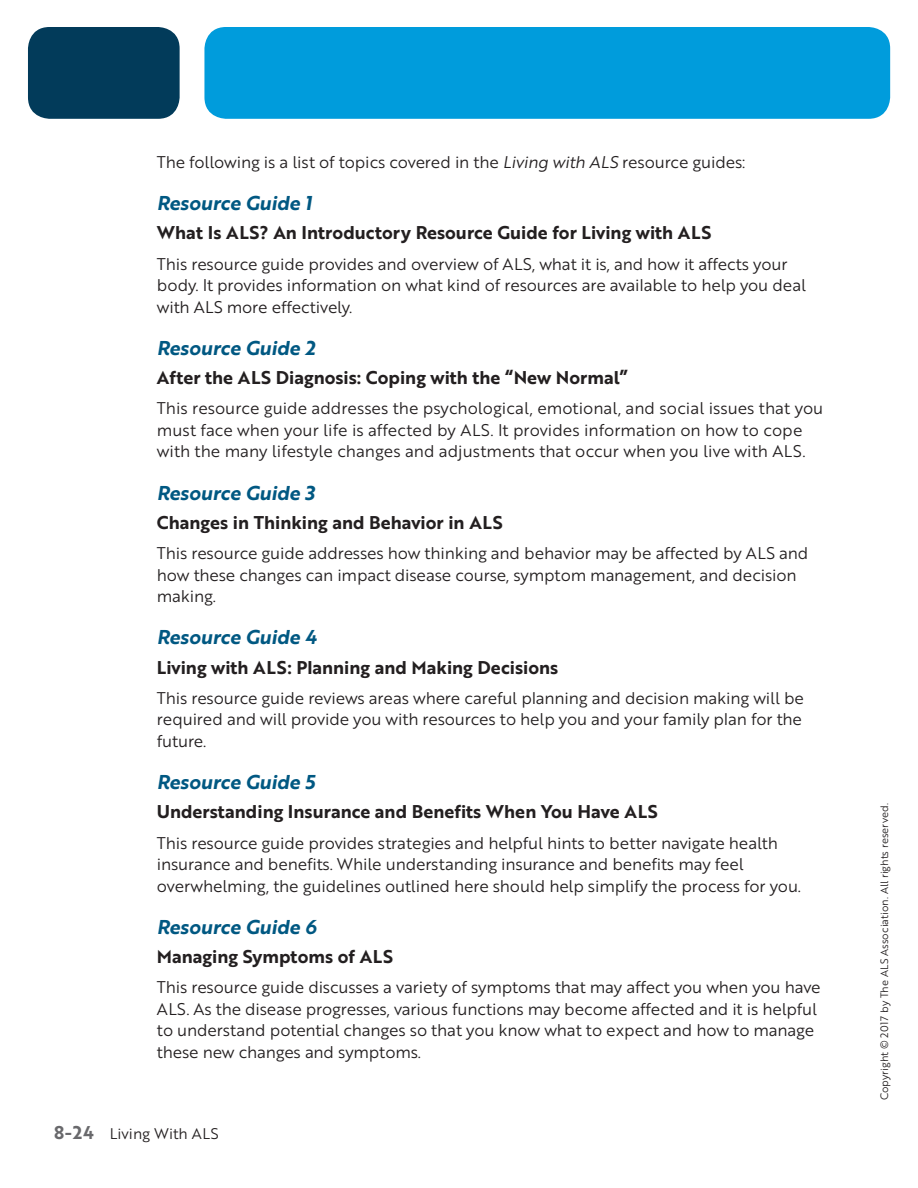
<style>
.page{position:relative;width:918px;height:1188px;background:#fff}
.page>*{position:absolute;margin:0;border:0;box-sizing:border-box;transform-origin:0 0}
.Res_Guide{font:19.5px "Brother 1816 Bold Italic";color:#005882}
.Res_Head_black{font:18px "Brother 1816 Bold";color:#231f20}
.T_text{font:18px "Brother 1816 Bold";color:#231f20}
.T_text-2{font:16.5px/21.5px "Brother 1816 Book";letter-spacing:-.01em;color:#231f20}
.t1{font:15px "Brother 1816 Book";color:#231f20}
.t2{font:10.5px "Brother 1816 Book";color:#231f20}
.s1{font-family:"Brother 1816 Book Italic"}
.s2{font-family:"Brother 1816 Bold";font-size:18px;color:#69696c}
</style>
<div class="page">
<div style="left:204px;top:27px;width:686px;height:92px;background:#009cdc;border-radius:22px"></div>
<div style="left:28px;top:27px;width:152px;height:92px;background:#023b5a;border-radius:22px"></div>
<p class="T_text-2" style="left:157px;top:151px;width:590px">The following is a list of topics covered in the <span class="s1">Living with ALS</span> resource guides:</p>
<p class="Res_Guide" style="left:157px;top:188px;width:157px">Resource Guide 1</p>
<p class="T_text" style="left:157px;top:219px;width:556px">What Is ALS? An Introductory Resource Guide for Living with ALS</p>
<p class="T_text-2" style="left:157px;top:252px;width:651px">This resource guide provides and overview of ALS, what it is, and how it affects your body. It provides information on what kind of resources are available to help you deal with ALS more effectively.</p>
<p class="Res_Guide" style="left:157px;top:333px;width:160px">Resource Guide 2</p>
<p class="Res_Head_black" style="left:157px;top:364px;width:472px">After the ALS Diagnosis: Coping with the “New Normal”</p>
<p class="T_text-2" style="left:157px;top:397px;width:668px">This resource guide addresses the psychological, emotional, and social issues that you must face when your life is affected by ALS. It provides information on how to cope with the many lifestyle changes and adjustments that occur when you live with ALS.</p>
<p class="Res_Guide" style="left:157px;top:478px;width:159px">Resource Guide 3</p>
<p class="Res_Head_black" style="left:157px;top:509px;width:347px">Changes in Thinking and Behavior in ALS</p>
<p class="T_text-2" style="left:157px;top:542px;width:653px">This resource guide addresses how thinking and behavior may be affected by ALS and how these changes can impact disease course, symptom management, and decision making.</p>
<p class="Res_Guide" style="left:157px;top:623px;width:161px">Resource Guide 4</p>
<p class="Res_Head_black" style="left:157px;top:653px;width:403px">Living with ALS: Planning and Making Decisions</p>
<p class="T_text-2" style="left:157px;top:687px;width:649px">This resource guide reviews areas where careful planning and decision making will be required and will provide you with resources to help you and your family plan for the future.</p>
<p class="Res_Guide" style="left:157px;top:767px;width:160px">Resource Guide 5</p>
<p class="Res_Head_black" style="left:157px;top:798px;width:502px">Understanding Insurance and Benefits When You Have ALS</p>
<p class="T_text-2" style="left:157px;top:831px;width:644px">This resource guide provides strategies and helpful hints to better navigate health insurance and benefits. While understanding insurance and benefits may feel overwhelming, the guidelines outlined here should help simplify the process for you.</p>
<p class="Res_Guide" style="left:157px;top:912px;width:161px">Resource Guide 6</p>
<p class="Res_Head_black" style="left:157px;top:943px;width:238px">Managing Symptoms of ALS</p>
<p class="T_text-2" style="left:157px;top:976px;width:665px">This resource guide discusses a variety of symptoms that may affect you when you have ALS. As the disease progresses, various functions may become affected and it is helpful to understand potential changes so that you know what to expect and how to manage these new changes and symptoms.</p>
<p class="t1" style="left:54px;top:1122px;width:166px"><span class="s2">8-24</span> Living With ALS</p>
<p class="t2" style="left:877px;top:1100px;width:299px;rotate:-90deg">Copyright © 2017 by The ALS Association. All rights reserved.</p>
</div>
